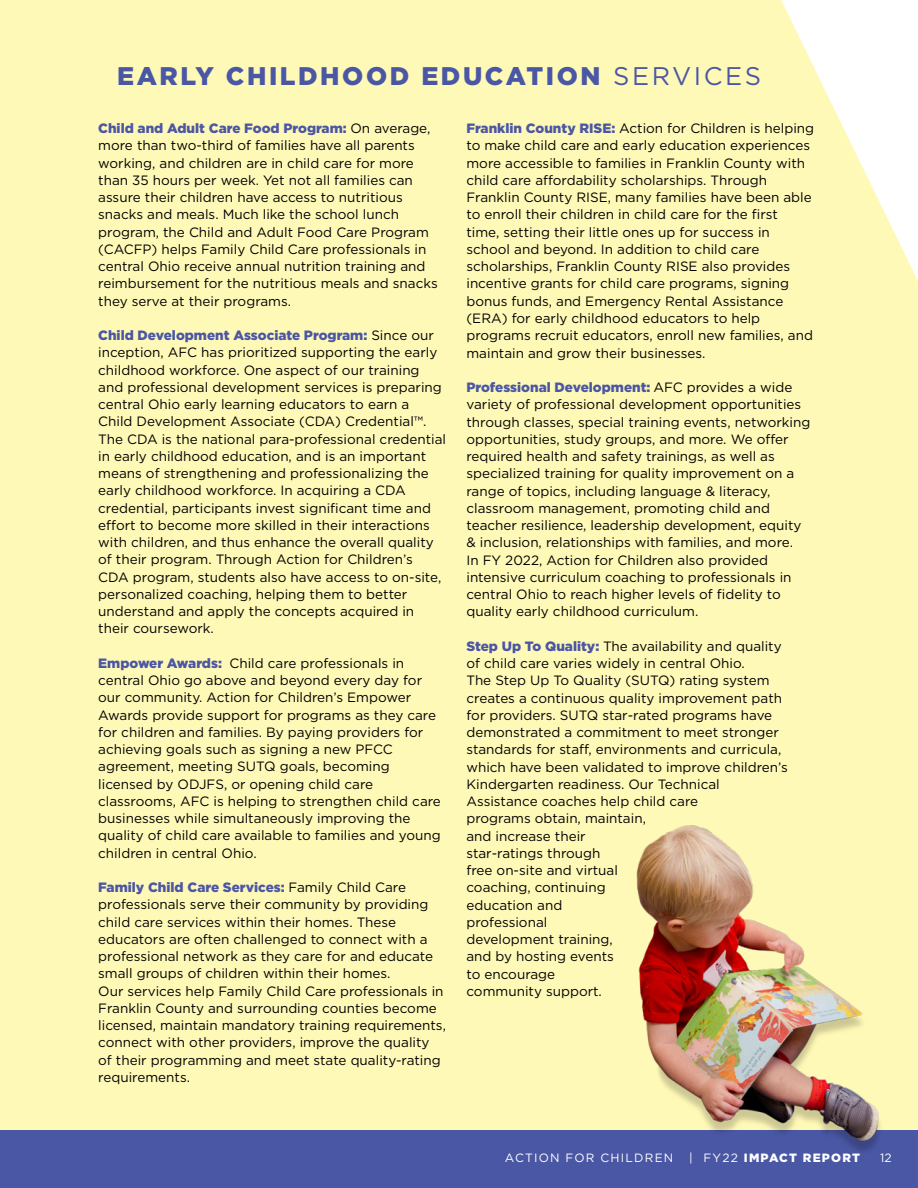
<style>
.page{position:relative;width:918px;height:1188px;background:#fff9b8}
.page>*{position:absolute;margin:0;border:0;box-sizing:border-box;transform-origin:0 0}
.t1{font:900 25.5px "Gotham";letter-spacing:.1em;color:#4a57a4}
.t2{font:13.5px/17.2px "Gotham";color:#000}
.t3{font:12px "Gotham";letter-spacing:.1em;color:#fff}
.t4{font:900 12px "Gotham";letter-spacing:.1em;color:#fff}
.s1{font-weight:400}
.s2{font-weight:900;color:#4b56a4}
</style>
<div class="page">
<svg style="left:781px;top:0;width:137px;height:281px"></svg>
<div style="left:0;top:1131px;width:918px;height:57px;background:#4a57a4"></div>
<img style="left:491px;top:825px;width:427px;height:327px">
<h1 class="t1" style="left:117px;top:61px;width:646px">EARLY CHILDHOOD EDUCATION <span class="s1">SERVICES</span></h1>
<p class="t2" style="left:98px;top:119px;width:341px"><span class="s2">Child and Adult Care Food Program:</span> On average, more than two-third of families have all parents working, and children are in child care for more than 35 hours per week. Yet not all families can assure their children have access to nutritious snacks and meals. Much like the school lunch program, the Child and Adult Food Care Program (CACFP) helps Family Child Care professionals in central Ohio receive annual nutrition training and reimbursement for the nutritious meals and snacks they serve at their programs.</p>
<p class="t2" style="left:98px;top:326px;width:349px"><span class="s2">Child Development Associate Program:</span> Since our inception, AFC has prioritized supporting the early childhood workforce. One aspect of our training and professional development services is preparing central Ohio early learning educators to earn a Child Development Associate (CDA) Credential™.<br>The CDA is the national para-professional credential in early childhood education, and is an important means of strengthening and professionalizing the early childhood workforce. In acquiring a CDA credential, participants invest significant time and effort to become more skilled in their interactions with children, and thus enhance the overall quality of their program. Through Action for Children’s CDA program, students also have access to on-site, personalized coaching, helping them to better understand and apply the concepts acquired in their coursework.</p>
<p class="t2" style="left:98px;top:654px;width:344px"><span class="s2">Empower Awards:</span> Child care professionals in central Ohio go above and beyond every day for our community. Action for Children’s Empower Awards provide support for programs as they care for children and families. By paying providers for achieving goals such as signing a new PFCC agreement, meeting SUTQ goals, becoming licensed by ODJFS, or opening child care classrooms, AFC is helping to strengthen child care businesses while simultaneously improving the quality of child care available to families and young children in central Ohio.</p>
<p class="t2" style="left:98px;top:879px;width:349px"><span class="s2">Family Child Care Services:</span> Family Child Care professionals serve their community by providing child care services within their homes. These educators are often challenged to connect with a professional network as they care for and educate small groups of children within their homes.<br>Our services help Family Child Care professionals in Franklin County and surrounding counties become licensed, maintain mandatory training requirements, connect with other providers, improve the quality of their programming and meet state quality-rating requirements.</p>
<p class="t2" style="left:466px;top:120px;width:349px"><span class="s2">Franklin County RISE:</span> Action for Children is helping to make child care and early education experiences more accessible to families in Franklin County with child care affordability scholarships. Through Franklin County RISE, many families have been able to enroll their children in child care for the first time, setting their little ones up for success in school and beyond. In addition to child care scholarships, Franklin County RISE also provides incentive grants for child care programs, signing bonus funds, and Emergency Rental Assistance (ERA) for early childhood educators to help programs recruit educators, enroll new families, and maintain and grow their businesses.</p>
<p class="t2" style="left:466px;top:378px;width:346px"><span class="s2">Professional Development:</span> AFC provides a wide variety of professional development opportunities through classes, special training events, networking opportunities, study groups, and more. We offer required health and safety trainings, as well as specialized training for quality improvement on a range of topics, including language &amp; literacy, classroom management, promoting child and teacher resilience, leadership development, equity &amp; inclusion, relationships with families, and more.<br>In FY 2022, Action for Children also provided intensive curriculum coaching to professionals in central Ohio to reach higher levels of fidelity to quality early childhood curriculum.</p>
<p class="t2" style="left:466px;top:637px;width:323px"><span class="s2">Step Up To Quality:</span> The availability and quality of child care varies widely in central Ohio.<br>The Step Up To Quality (SUTQ) rating system creates a continuous quality improvement path for providers. SUTQ star-rated programs have demonstrated a commitment to meet stronger standards for staff, environments and curricula, which have been validated to improve children’s<br>Kindergarten readiness. Our Technical<br>Assistance coaches help child care<br>programs obtain, maintain,<br>and increase their<br>star-ratings through<br>free on-site and virtual<br>coaching, continuing<br>education and<br>professional<br>development training,<br>and by hosting events<br>to encourage<br>community support.</p>
<p class="t3" style="left:505px;top:1151px;width:170px">ACTION FOR CHILDREN</p>
<p class="t4" style="left:689px;top:1151px;width:173px"><span class="s1">| FY22</span> IMPACT REPORT</p>
<p class="t3" style="left:880px;top:1151px;width:13px">12</p>
</div>
